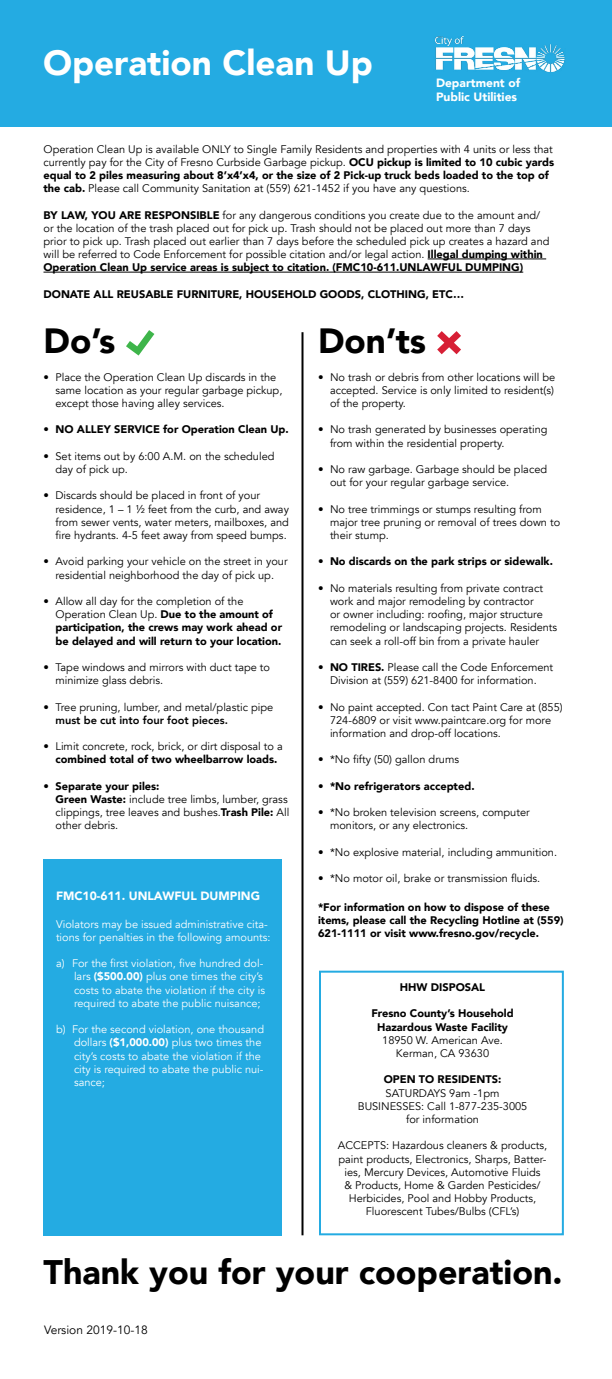
<style>
.page{position:relative;width:612px;height:1379px;background:#fff}
.page>*{position:absolute;margin:0;border:0;box-sizing:border-box;transform-origin:0 0}
.Main_Header{font:900 35px "Avenir";color:#fff}
.Column_Title{font:900 35px "Avenir";color:#000}
.Thank_you{font:900 34px "Avenir";color:#000}
.Dept_Title{font:900 12px "Avenir";color:#fff}
.Sub_Sub_Head{font:900 12px "Avenir";color:#fff}
.t1{font:12px "Avenir";color:#000}
.Intro_Paragraph{font:11px/13.2px "Avenir";color:#000}
.Intro_Paragraph-2{font:900 11px/13.2px "Avenir";color:#000}
.t2{font:11px/13.2px "Avenir";color:#fff}
.Sub_Sub_Sub_Head{font:900 11px "Avenir";color:#000}
.s1{font-weight:900}
.s2{font-weight:400}
.s3{font-weight:800}
</style>
<div class="page">
<div style="left:0;top:0;width:612px;height:126px;background:#24abe2"></div>
<hr style="left:428px;top:259px;width:118px;height:1px;background:#000">
<hr style="left:44px;top:272px;width:479px;height:1px;background:#000">
<hr style="left:302px;top:332px;width:2px;height:903px;background:#000101">
<svg style="left:126px;top:330px;width:28px;height:26px"></svg>
<svg style="left:437px;top:331px;width:24px;height:23px"></svg>
<div style="left:44px;top:859px;width:238px;height:376px;background:#24abe2"></div>
<div style="left:319px;top:971px;width:245px;height:264px;border:2px solid #24abe2"></div>
<img style="left:435px;top:36px;width:130px;height:36px">
<h1 class="Main_Header" style="left:43px;top:33px;width:331px">Operation Clean Up</h1>
<h1 class="Dept_Title" style="left:436px;top:73px;width:86px">Department of</h1>
<h1 class="Dept_Title" style="left:436px;top:87px;width:83px">Public Utilities</h1>
<p class="Intro_Paragraph" style="left:44px;top:142px;width:512px">Operation Clean Up is available ONLY to Single Family Residents and properties with 4 units or less that currently pay for the City of Fresno Curbside Garbage pickup. <span class="s1">OCU pickup is limited to 10 cubic yards equal to 2 piles measuring about 8’x4’x4, or the size of 2 Pick-up truck beds loaded to the top of the cab.</span> Please call Community Sanitation at (559) 621-1452 if you have any questions.</p>
<p class="Intro_Paragraph" style="left:44px;top:208px;width:508px"><span class="s1">BY LAW, YOU ARE RESPONSIBLE</span> for any dangerous conditions you create due to the amount and/ or the location of the trash placed out for pick up. Trash should not be placed out more than 7 days prior to pick up. Trash placed out earlier than 7 days before the scheduled pick up creates a hazard and will be referred to Code Enforcement for possible citation and/or legal action. <span class="s1">Illegal dumping within Operation Clean Up service areas is subject to citation. (FMC10-611.UNLAWFUL DUMPING)</span></p>
<p class="Intro_Paragraph-2" style="left:44px;top:287px;width:422px">DONATE ALL REUSABLE FURNITURE, HOUSEHOLD GOODS, CLOTHING, ETC…</p>
<h2 class="Column_Title" style="left:44px;top:311px;width:73px">Do’s</h2>
<p class="Intro_Paragraph" style="left:56px;top:370px;width:228px;text-indent:-12px">• Place the Operation Clean Up discards in the same location as your regular garbage pickup, except those having alley services.</p>
<p class="Intro_Paragraph-2" style="left:44px;top:423px;width:247px">• NO ALLEY SERVICE for Operation Clean Up.</p>
<p class="Intro_Paragraph" style="left:56px;top:450px;width:221px;text-indent:-12px">• Set items out by 6:00 A.M. on the scheduled day of pick up.</p>
<p class="Intro_Paragraph" style="left:56px;top:489px;width:235px;text-indent:-12px">• Discards should be placed in front of your residence, 1 – 1 ½ feet from the curb, and away from sewer vents, water meters, mailboxes, and fire hydrants. 4-5 feet away from speed bumps.</p>
<p class="Intro_Paragraph" style="left:44px;top:555px;width:246px;text-align:center">• Avoid parking your vehicle on the street in your residential neighborhood the day of pick up.</p>
<p class="Intro_Paragraph-2" style="left:56px;top:594px;width:228px;text-indent:-12px"><span class="s2">• Allow all day for the completion of the Operation Clean Up.</span> Due to the amount of participation, the crews may work ahead or be delayed and will return to your location.</p>
<p class="Intro_Paragraph" style="left:56px;top:661px;width:216px;text-indent:-12px">• Tape windows and mirrors with duct tape to minimize glass debris.</p>
<p class="Intro_Paragraph" style="left:56px;top:700px;width:219px;text-indent:-12px">• Tree pruning, lumber, and metal/plastic pipe <span class="s3">must be cut into four foot pieces.</span></p>
<p class="Intro_Paragraph" style="left:56px;top:740px;width:229px;text-indent:-12px">• Limit concrete, rock, brick, or dirt disposal to a <span class="s1">combined total of two wheelbarrow loads.</span></p>
<p class="Intro_Paragraph" style="left:56px;top:780px;width:235px;text-indent:-12px"><span class="s1">• Separate your piles:<br>Green Waste:</span> include tree limbs, lumber, grass clippings, tree leaves and bushes.<span class="s1">Trash Pile:</span> All other debris.</p>
<h2 class="Column_Title" style="left:318px;top:311px;width:110px">Don’ts</h2>
<p class="Intro_Paragraph" style="left:330px;top:370px;width:227px;text-align:justify;text-indent:-12px">• No trash or debris from other locations will be accepted. Service is only limited to resident(s) of the property.</p>
<p class="Intro_Paragraph" style="left:330px;top:423px;width:219px;text-indent:-12px">• No trash generated by businesses operating from within the residential property.</p>
<p class="Intro_Paragraph" style="left:330px;top:463px;width:219px;text-indent:-12px">• No raw garbage. Garbage should be placed out for your regular garbage service.</p>
<p class="Intro_Paragraph" style="left:330px;top:502px;width:232px;text-indent:-12px">• No tree trimmings or stumps resulting from major tree pruning or removal of trees down to their stump.</p>
<p class="Intro_Paragraph-2" style="left:318px;top:555px;width:237px">• No discards on the park strips or sidewalk.</p>
<p class="Intro_Paragraph" style="left:330px;top:582px;width:229px;text-indent:-12px">• No materials resulting from private contract work and major remodeling by contractor<br>or owner including: roofing, major structure remodeling or landscaping projects. Residents can seek a roll-off bin from a private hauler</p>
<p class="Intro_Paragraph" style="left:318px;top:661px;width:237px;text-align:center"><span class="s1">• NO TIRES.</span> Please call the Code Enforcement<br>Division at (559) 621-8400 for information.</p>
<p class="Intro_Paragraph" style="left:330px;top:700px;width:234px;text-indent:-12px">• No paint accepted. Con tact Paint Care at (855)<br>724-6809 or visit www.paintcare.org for more information and drop-off locations.</p>
<p class="Intro_Paragraph" style="left:318px;top:753px;width:143px">• *No fifty (50) gallon drums</p>
<p class="Intro_Paragraph-2" style="left:318px;top:779px;width:158px">• *No refrigerators accepted.</p>
<p class="Intro_Paragraph" style="left:330px;top:806px;width:201px;text-indent:-12px">• *No broken television screens, computer monitors, or any electronics.</p>
<p class="Intro_Paragraph" style="left:318px;top:846px;width:241px">• *No explosive material, including ammunition.</p>
<p class="Intro_Paragraph" style="left:318px;top:872px;width:224px">• *No motor oil, brake or transmission fluids.</p>
<h3 class="Sub_Sub_Head" style="left:56px;top:886px;width:206px">FMC10-611. UNLAWFUL DUMPING</h3>
<p class="t2" style="left:56px;top:917px;width:216px">Violators may be issued administrative cita&shy;tions for penalties in the following amounts:</p>
<p class="t2" style="left:74px;top:957px;width:193px;text-indent:-18px">a) For the first violation, five hundred dol&shy;lars <span class="s1">($500.00)</span> plus one times the city’s costs to abate the violation if the city is required to abate the public nuisance;</p>
<p class="t2" style="left:74px;top:1023px;width:192px;text-indent:-18px">b) For the second violation, one thousand dollars <span class="s1">($1,000.00)</span> plus two times the city’s costs to abate the violation if the city is required to abate the public nui&shy;sance;</p>
<p class="Intro_Paragraph-2" style="left:318px;top:900px;width:247px">*For information on how to dispose of these items, please call the Recycling Hotline at (559)<br>621-1111 or visit www.fresno.gov/recycle.</p>
<h3 class="Sub_Sub_Sub_Head" style="left:400px;top:978px;width:87px">HHW DISPOSAL</h3>
<p class="Intro_Paragraph-2" style="left:371px;top:1007px;width:144px">Fresno County’s Household</p>
<p class="Intro_Paragraph-2" style="left:377px;top:1020px;width:132px">Hazardous Waste Facility</p>
<p class="Intro_Paragraph" style="left:382px;top:1034px;width:122px">18950 W. American Ave.</p>
<p class="Intro_Paragraph" style="left:396px;top:1047px;width:95px">Kerman, CA 93630</p>
<p class="Intro_Paragraph-2" style="left:384px;top:1073px;width:119px">OPEN TO RESIDENTS:</p>
<p class="Intro_Paragraph" style="left:386px;top:1086px;width:115px">SATURDAYS 9am -1pm</p>
<p class="Intro_Paragraph" style="left:358px;top:1100px;width:171px">BUSINESSES: Call 1-877-235-3005</p>
<p class="Intro_Paragraph" style="left:406px;top:1113px;width:74px">for information</p>
<p class="Intro_Paragraph" style="left:338px;top:1139px;width:211px;text-align:center">ACCEPTS: Hazardous cleaners &amp; products, paint products, Electronics, Sharps, Batter&shy;ies, Mercury Devices, Automotive Fluids<br>&amp; Products, Home &amp; Garden Pesticides/ Herbicides, Pool and Hobby Products, Fluorescent Tubes/Bulbs (CFL’s)</p>
<p class="Thank_you" style="left:44px;top:1243px;width:521px">Thank you for your cooperation.</p>
<p class="t1" style="left:44px;top:1322px;width:105px">Version 2019-10-18</p>
</div>
